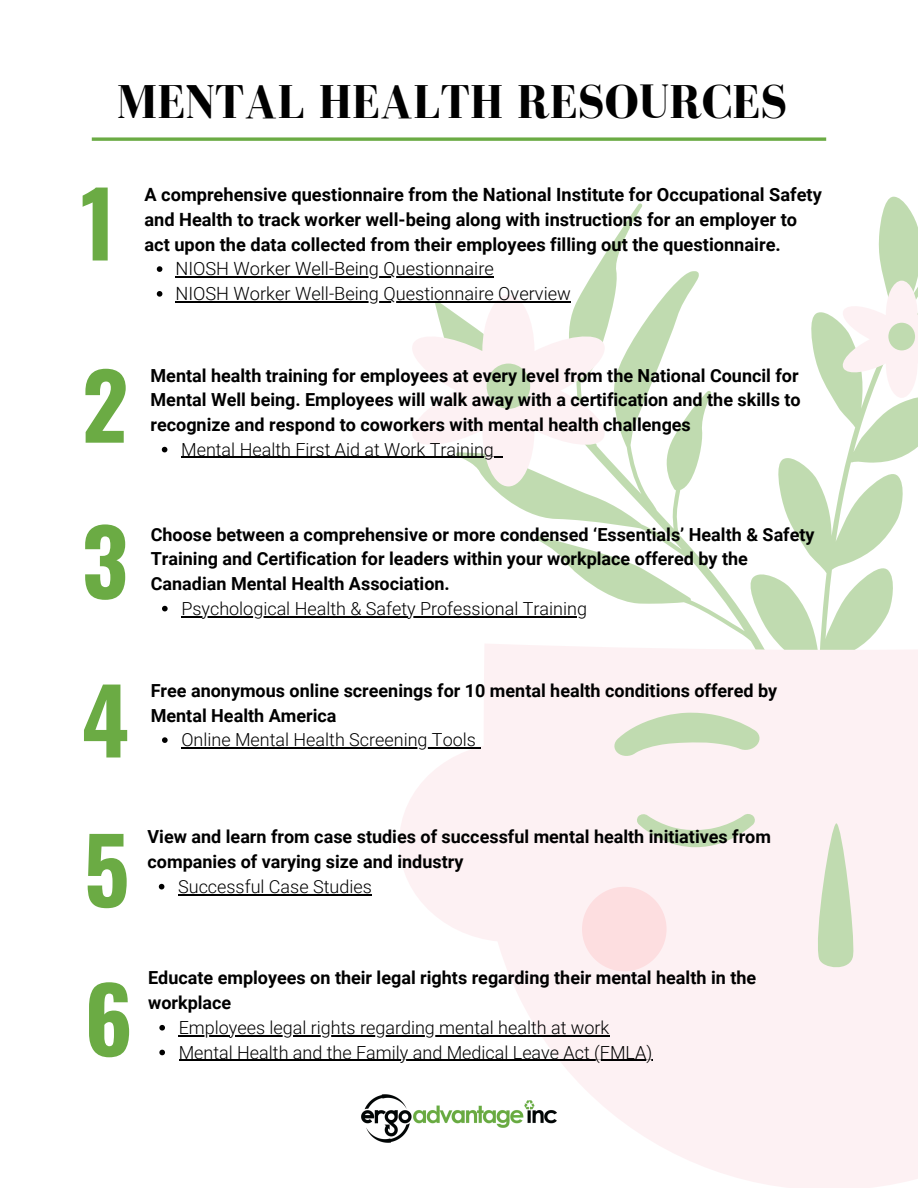
<style>
.page{position:relative;width:918px;height:1188px;background:#fff}
.page>*{position:absolute;margin:0;border:0;box-sizing:border-box;transform-origin:0 0}
.t1{font:700 90px "Oswald";color:#6bab44}
.t2{font:700 48.75px "Bodoni FLF";color:#000}
.t3{font:700 18.3px/24.8px "Roboto";color:#000}
.t4{font:300 18.3px "Roboto";color:#000}
.t5{font:700 18px/24.8px "Roboto";color:#000}
.t6{font:300 18px "Roboto";color:#000}
</style>
<div class="page">
<svg style="left:92px;top:137px;width:734px;height:4px;background:#81b760"></svg>
<img style="left:361px;top:1094px;width:123px;height:49px">
<svg style="left:785px;top:196px;width:133px;height:448px"></svg>
<svg style="left:435px;top:203px;width:350px;height:441px"></svg>
<svg style="left:839px;top:229px;width:79px;height:415px"></svg>
<div style="left:888px;top:323px;width:27px;height:27px;background:#c0dbb0;border-radius:50%"></div>
<div style="left:399px;top:743px;width:222px;height:199px;background:#fdf1f3;border-radius:50%"></div>
<svg style="left:484px;top:644px;width:434px;height:544px;fill:#fdf1f3"></svg>
<div style="left:582px;top:887px;width:85px;height:84px;background:#fddee0;border-radius:50%"></div>
<svg style="left:813px;top:823px;width:42px;height:149px"></svg>
<svg style="left:636px;top:813px;width:120px;height:34px"></svg>
<svg style="left:613px;top:712px;width:148px;height:45px"></svg>
<svg style="left:157px;top:266px;width:5px;height:6px"></svg>
<hr style="left:175px;top:276px;width:319px;height:2px;background:#000">
<svg style="left:157px;top:291px;width:5px;height:6px"></svg>
<hr style="left:175px;top:301px;width:396px;height:1px;background:#000">
<svg style="left:162px;top:447px;width:5px;height:5px"></svg>
<hr style="left:181px;top:457px;width:313px;height:1px;background:#000">
<svg style="left:406px;top:295px;width:204px;height:191px"></svg>
<svg style="left:162px;top:606px;width:6px;height:5px"></svg>
<hr style="left:181px;top:616px;width:406px;height:1px;background:#000">
<svg style="left:159px;top:884px;width:5px;height:5px"></svg>
<hr style="left:178px;top:894px;width:194px;height:1px;background:#000">
<svg style="left:162px;top:737px;width:6px;height:6px"></svg>
<hr style="left:181px;top:747px;width:295px;height:2px;background:#000">
<svg style="left:159px;top:1025px;width:6px;height:6px"></svg>
<hr style="left:179px;top:1035px;width:431px;height:1px;background:#000">
<svg style="left:159px;top:1050px;width:6px;height:5px"></svg>
<hr style="left:179px;top:1060px;width:474px;height:1px;background:#000">
<p class="t2" style="left:117px;top:75px;width:672px">MENTAL HEALTH RESOURCES</p>
<p class="t1" style="left:81px;top:153px;width:37px">1</p>
<p class="t3" style="left:144px;top:182px;width:679px">A comprehensive questionnaire from the National Institute for Occupational Safety and Health to track worker well-being along with instructions for an employer to act upon the data collected from their employees filling out the questionnaire.</p>
<p class="t4" style="left:175px;top:258px;width:320px">NIOSH Worker Well-Being Questionnaire</p>
<p class="t4" style="left:175px;top:283px;width:397px">NIOSH Worker Well-Being Questionnaire Overview</p>
<h2 class="t1" style="left:82px;top:335px;width:48px">2</h2>
<p class="t5" style="left:151px;top:363px;width:652px;text-align:justify">Mental health training for employees at every level from the National Council for Mental Well being. Employees will walk away with a certification and the skills to recognize and respond to coworkers with mental health challenges</p>
<p class="t6" style="left:181px;top:439px;width:314px">Mental Health First Aid at Work Training</p>
<h2 class="t1" style="left:82px;top:491px;width:48px">3</h2>
<p class="t5" style="left:151px;top:522px;width:665px">Choose between a comprehensive or more condensed ‘Essentials’ Health &amp; Safety<br>Training and Certification for leaders within your workplace offered by the<br>Canadian Mental Health Association.</p>
<p class="t6" style="left:181px;top:598px;width:407px">Psychological Health &amp; Safety Professional Training</p>
<p class="t1" style="left:82px;top:650px;width:49px">4</p>
<h2 class="t5" style="left:151px;top:678px;width:628px">Free anonymous online screenings for 10 mental health conditions offered by<br>Mental Health America</h2>
<p class="t6" style="left:181px;top:730px;width:296px">Online Mental Health Screening Tools</p>
<p class="t1" style="left:84px;top:799px;width:47px">5</p>
<p class="t5" style="left:148px;top:825px;width:625px">View and learn from case studies of successful mental health initiatives from companies of varying size and industry</p>
<h2 class="t6" style="left:178px;top:876px;width:195px">Successful Case Studies</h2>
<h2 class="t1" style="left:84px;top:949px;width:50px">6</h2>
<h2 class="t5" style="left:148px;top:966px;width:610px">Educate employees on their legal rights regarding their mental health in the workplace</h2>
<p class="t6" style="left:179px;top:1017px;width:432px">Employees legal rights regarding mental health at work</p>
<p class="t6" style="left:179px;top:1042px;width:475px">Mental Health and the Family and Medical Leave Act (FMLA)</p>
</div>
